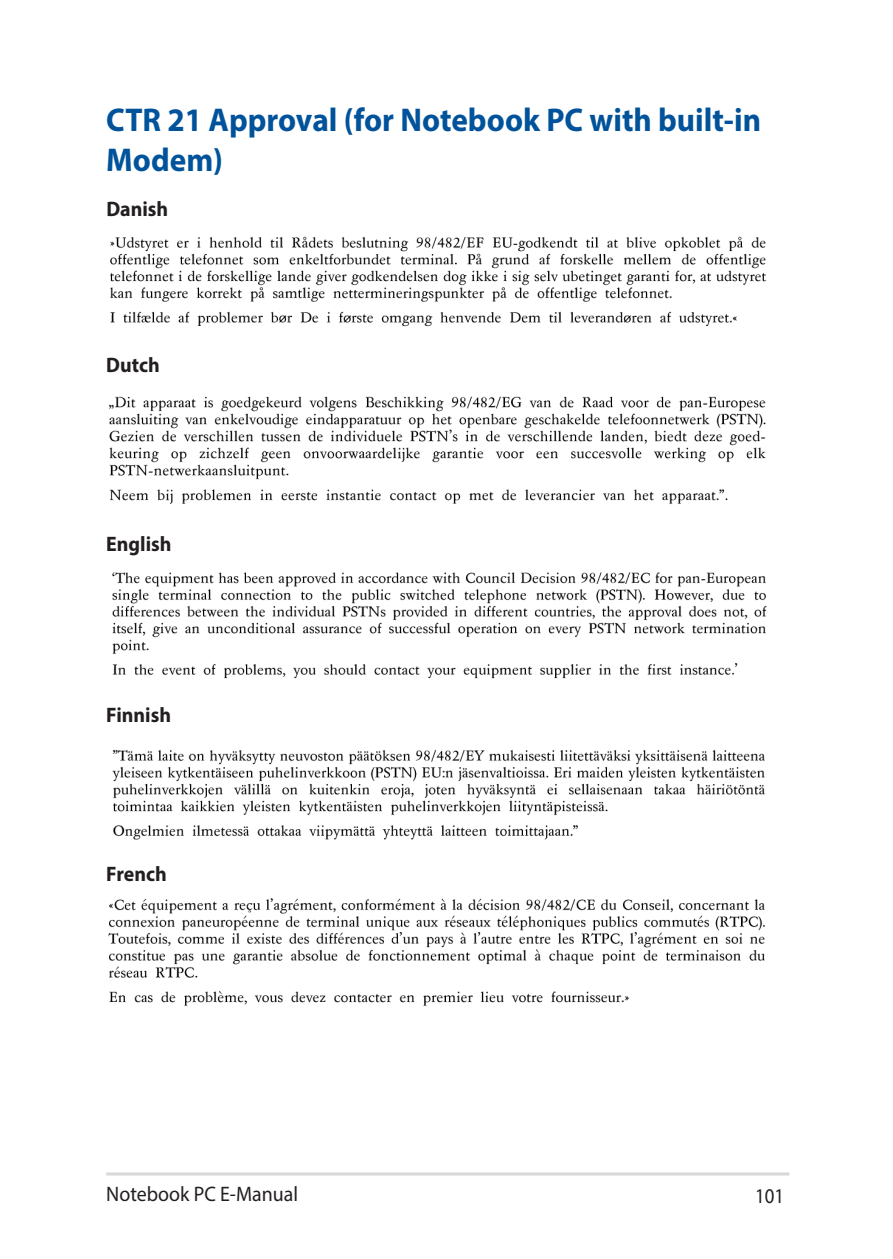
<style>
.page{position:relative;width:893px;height:1259px;background:#fff}
.page>*{position:absolute;margin:0;border:0;box-sizing:border-box;transform-origin:0 0}
.t1{font:700 33px/39.6px "Myriad Pro";color:#00539b;scale:.95 1}
.t2{font:700 21px "Myriad Pro";color:#231f20;scale:.95 1}
.t3{font:21px "Myriad Pro";color:#231f20;scale:.95 1}
.t4{font:21px "Myriad Pro";color:#231f20;scale:.9 1}
</style>
<div class="page">
<hr style="left:106px;top:1172px;width:683px;height:3px;background:#d9d8d8">
<img style="left:110px;top:236px;width:657px;height:91px">
<img style="left:109px;top:396px;width:657px;height:109px">
<img style="left:112px;top:572px;width:655px;height:107px">
<img style="left:112px;top:749px;width:653px;height:91px">
<img style="left:108px;top:898px;width:657px;height:108px">
<p class="t1" style="left:106px;top:99px;width:691px">CTR 21 Approval (for Notebook PC with built-in<br>Modem)</p>
<p class="t2" style="left:106px;top:195px;width:67px">Danish</p>
<p class="t2" style="left:106px;top:351px;width:58px">Dutch</p>
<p class="t2" style="left:106px;top:530px;width:70px">English</p>
<p class="t2" style="left:106px;top:701px;width:70px">Finnish</p>
<p class="t2" style="left:106px;top:860px;width:65px">French</p>
<p class="t3" style="left:106px;top:1180px;width:204px">Notebook PC E-Manual</p>
<p class="t4" style="left:755px;top:1182px;width:34px">101</p>
</div>
